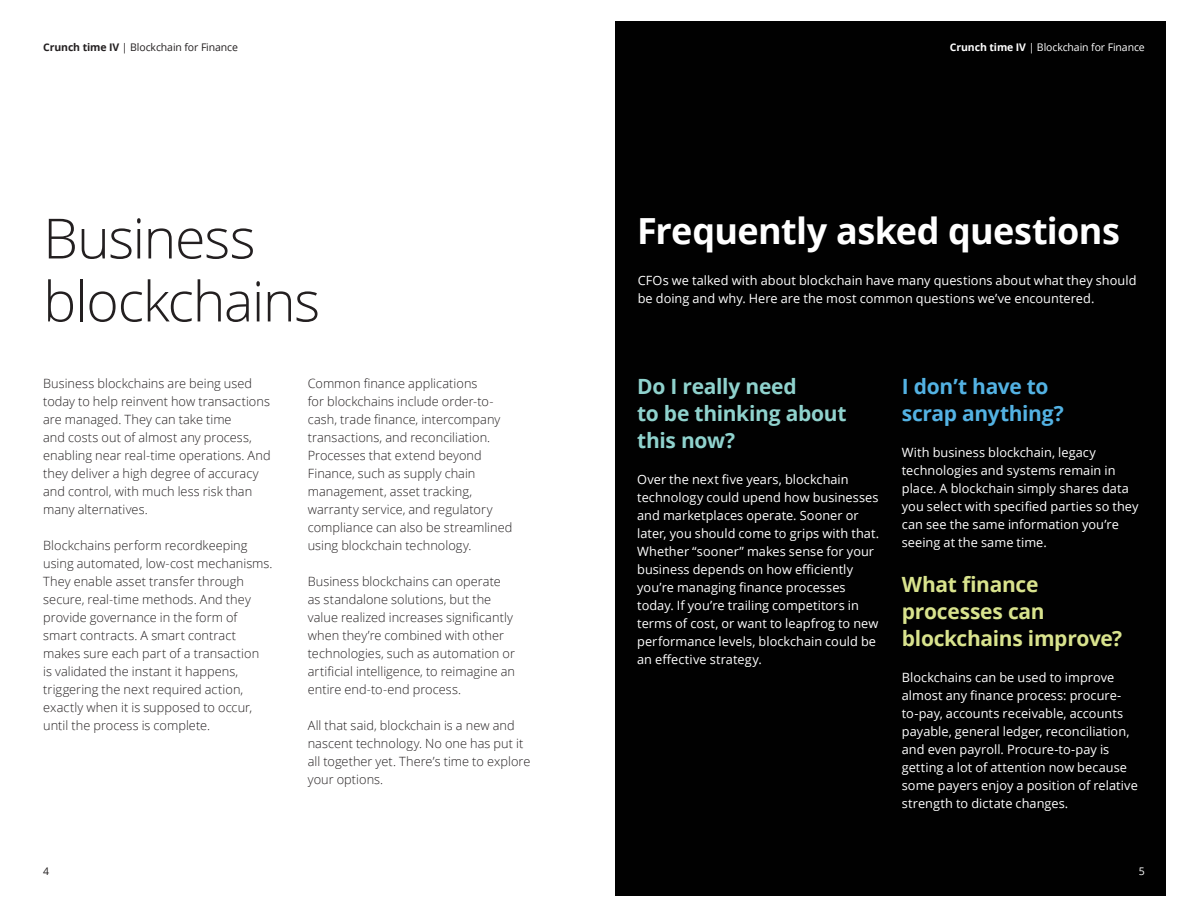
<style>
.page{position:relative;width:1188px;height:918px;background:#fff}
.page>*{position:absolute;margin:0;border:0;box-sizing:border-box;transform-origin:0 0}
.t1{font:300 55.5px/63px "Open Sans";letter-spacing:-.025em;color:#231f20}
.t2{font:700 36px "Open Sans";letter-spacing:-.015em;color:#fff}
.t3{font:700 21px/27px "Open Sans";letter-spacing:-.015em;color:#d9e38d}
.t4{font:700 21px/27px "Open Sans";letter-spacing:-.015em;color:#8fd2cd}
.t5{font:700 21px/27px "Open Sans";letter-spacing:-.015em;color:#53b2e3}
.t6{font:300 12.75px/18px "Open Sans";letter-spacing:.005em;color:#231f20}
.t7{font:12.75px/18px "Open Sans";letter-spacing:.005em;color:#fff}
.t8{font:10.5px "Open Sans";letter-spacing:-.01em;color:#231f20}
.t9{font:10.5px "Open Sans";letter-spacing:-.01em;color:#fff}
.s1{font-weight:700}
</style>
<div class="page">
<div style="left:616px;top:22px;width:550px;height:874px;background:#010101"></div>
<p class="t8" style="left:43px;top:40px;width:196px"><span class="s1">Crunch time IV</span> | Blockchain for Finance</p>
<h1 class="t1" style="left:43px;top:205px;width:278px">Business blockchains</h1>
<p class="t6" style="left:43px;top:374px;width:229px">Business blockchains are being used today to help reinvent how transactions are managed. They can take time<br>and costs out of almost any process, enabling near real-time operations. And they deliver a high degree of accuracy and control, with much less risk than many alternatives.</p>
<p class="t6" style="left:43px;top:536px;width:231px">Blockchains perform recordkeeping using automated, low-cost mechanisms.<br>They enable asset transfer through secure, real-time methods. And they provide governance in the form of smart contracts. A smart contract makes sure each part of a transaction<br>is validated the instant it happens, triggering the next required action, exactly when it is supposed to occur, until the process is complete.</p>
<p class="t8" style="left:43px;top:864px;width:8px">4</p>
<p class="t6" style="left:308px;top:374px;width:206px">Common finance applications<br>for blockchains include order-to&shy;cash, trade finance, intercompany transactions, and reconciliation.<br>Processes that extend beyond<br>Finance, such as supply chain management, asset tracking, warranty service, and regulatory compliance can also be streamlined using blockchain technology.</p>
<p class="t6" style="left:308px;top:572px;width:209px">Business blockchains can operate as standalone solutions, but the value realized increases significantly when they’re combined with other technologies, such as automation or artificial intelligence, to reimagine an entire end-to-end process.</p>
<p class="t6" style="left:308px;top:716px;width:224px">All that said, blockchain is a new and nascent technology. No one has put it all together yet. There’s time to explore your options.</p>
<p class="t9" style="left:950px;top:40px;width:196px"><span class="s1">Crunch time IV</span> | Blockchain for Finance</p>
<h2 class="t2" style="left:637px;top:205px;width:484px">Frequently asked questions</h2>
<p class="t7" style="left:638px;top:271px;width:500px">CFOs we talked with about blockchain have many questions about what they should be doing and why. Here are the most common questions we’ve encountered.</p>
<h3 class="t4" style="left:637px;top:372px;width:211px">Do I really need<br>to be thinking about this now?</h3>
<p class="t7" style="left:637px;top:470px;width:244px">Over the next five years, blockchain technology could upend how businesses and marketplaces operate. Sooner or later, you should come to grips with that.<br>Whether “sooner” makes sense for your business depends on how efficiently you’re managing finance processes today. If you’re trailing competitors in terms of cost, or want to leapfrog to new performance levels, blockchain could be an effective strategy.</p>
<h3 class="t5" style="left:902px;top:372px;width:163px">I don’t have to scrap anything?</h3>
<p class="t7" style="left:902px;top:443px;width:238px">With business blockchain, legacy technologies and systems remain in place. A blockchain simply shares data you select with specified parties so they can see the same information you’re seeing at the same time.</p>
<h3 class="t3" style="left:902px;top:570px;width:222px">What finance processes can blockchains improve?</h3>
<p class="t7" style="left:902px;top:668px;width:238px">Blockchains can be used to improve almost any finance process: procure&shy;to-pay, accounts receivable, accounts payable, general ledger, reconciliation, and even payroll. Procure-to-pay is getting a lot of attention now because some payers enjoy a position of relative strength to dictate changes.</p>
<p class="t9" style="left:1139px;top:864px;width:8px">5</p>
</div>
